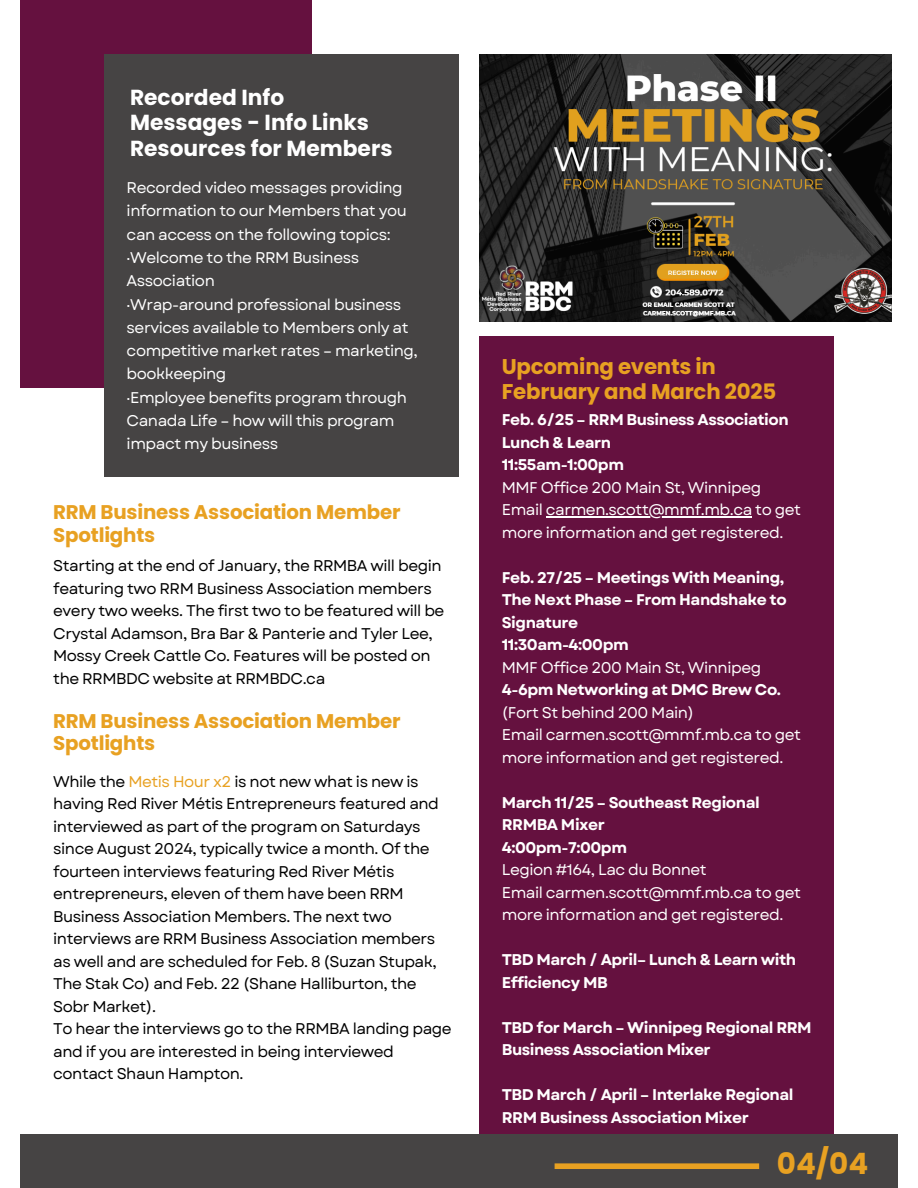
<style>
.page{position:relative;width:918px;height:1188px;background:#fff}
.page>*{position:absolute;margin:0;border:0;box-sizing:border-box;transform-origin:0 0}
.t1{font:700 29.4px "Poppins";color:#e8a122}
.t2{font:700 21.75px/25.8px "Poppins";color:#fff}
.t3{font:700 21.3px/24.8px "Poppins";letter-spacing:-.01em;color:#e8a122}
.t4{font:700 19.8px/22.5px "Poppins";letter-spacing:-.01em;color:#e8a122}
.t5{font:15.45px/22.5px "Garet";letter-spacing:-.03em;color:#000}
.t6{font:15.45px/23.2px "Garet";letter-spacing:-.03em;color:#fff}
.t7{font:700 15.45px/22.5px "Garet";letter-spacing:-.03em;color:#fff}
.s1{color:#e8a122}
.s2{font-weight:400}
</style>
<div class="page">
<div style="left:480px;top:336px;width:354px;height:802px;background:#65113f"></div>
<div style="left:20px;top:0;width:292px;height:388px;background:#65113f"></div>
<div style="left:20px;top:1135px;width:878px;height:53px;background:#464444"></div>
<img style="left:480px;top:54px;width:411px;height:268px">
<div style="left:105px;top:54px;width:354px;height:422px;background:#464444"></div>
<hr style="left:546px;top:517px;width:206px;height:1px;background:#fff">
<div style="left:555px;top:1163px;width:204px;height:6px;background:#e8a122"></div>
<p class="t2" style="left:130px;top:84px;width:264px">Recorded Info<br>Messages - Info Links<br>Resources for Members</p>
<p class="t6" style="left:127px;top:176px;width:282px">Recorded video messages providing information to our Members that you can access on the following topics:</p>
<p class="t6" style="left:127px;top:246px;width:234px">·Welcome to the RRM Business<br>Association</p>
<h2 class="t6" style="left:127px;top:293px;width:293px">·Wrap-around professional business services available to Members only at competitive market rates – marketing, bookkeeping</h2>
<p class="t6" style="left:127px;top:386px;width:282px">·Employee benefits program through<br>Canada Life – how will this program impact my business</p>
<p class="t4" style="left:53px;top:501px;width:349px">RRM Business Association Member<br>Spotlights</p>
<p class="t5" style="left:53px;top:555px;width:393px">Starting at the end of January, the RRMBA will begin featuring two RRM Business Association members every two weeks. The first two to be featured will be Crystal Adamson, Bra Bar &amp; Panterie and Tyler Lee, Mossy Creek Cattle Co. Features will be posted on the RRMBDC website at RRMBDC.ca</p>
<h2 class="t4" style="left:53px;top:710px;width:349px">RRM Business Association Member<br>Spotlights</h2>
<p class="t5" style="left:53px;top:770px;width:387px">While the <span class="s1">Metis Hour x2</span> is not new what is new is having Red River Métis Entrepreneurs featured and interviewed as part of the program on Saturdays since August 2024, typically twice a month. Of the fourteen interviews featuring Red River Métis entrepreneurs, eleven of them have been RRM Business Association Members. The next two interviews are RRM Business Association members as well and are scheduled for Feb. 8 (Suzan Stupak, The Stak Co) and Feb. 22 (Shane Halliburton, the Sobr Market).</p>
<p class="t5" style="left:53px;top:1017px;width:400px">To hear the interviews go to the RRMBA landing page and if you are interested in being interviewed contact Shaun Hampton.</p>
<p class="t3" style="left:502px;top:354px;width:276px">Upcoming events in<br>February and March 2025</p>
<p class="t7" style="left:502px;top:409px;width:288px">Feb. 6/25 – RRM Business Association<br>Lunch &amp; Learn</p>
<p class="t7" style="left:502px;top:454px;width:124px">11:55am-1:00pm</p>
<p class="t6" style="left:502px;top:476px;width:261px">MMF Office 200 Main St, Winnipeg</p>
<p class="t6" style="left:502px;top:498px;width:301px">Email carmen.scott@mmf.mb.ca to get</p>
<p class="t6" style="left:502px;top:521px;width:283px">more information and get registered.</p>
<p class="t7" style="left:502px;top:566px;width:284px">Feb. 27/25 – Meetings With Meaning,</p>
<p class="t7" style="left:502px;top:589px;width:286px">The Next Phase – From Handshake to<br>Signature<br>11:30am-4:00pm</p>
<p class="t6" style="left:502px;top:656px;width:261px">MMF Office 200 Main St, Winnipeg</p>
<p class="t7" style="left:502px;top:679px;width:281px">4-6pm Networking at DMC Brew Co. <span class="s2">(Fort St behind 200 Main)</span></p>
<p class="t6" style="left:502px;top:724px;width:301px;line-height:22.5px">Email carmen.scott@mmf.mb.ca to get more information and get registered.</p>
<p class="t7" style="left:502px;top:791px;width:259px">March 11/25 – Southeast Regional<br>RRMBA Mixer</p>
<p class="t7" style="left:502px;top:836px;width:127px">4:00pm-7:00pm</p>
<p class="t6" style="left:502px;top:858px;width:207px">Legion #164, Lac du Bonnet</p>
<h3 class="t6" style="left:502px;top:881px;width:301px;line-height:22.5px">Email carmen.scott@mmf.mb.ca to get more information and get registered.</h3>
<h3 class="t7" style="left:502px;top:949px;width:296px">TBD March / April– Lunch &amp; Learn with<br>Efficiency MB</h3>
<h3 class="t7" style="left:502px;top:1016px;width:311px">TBD for March – Winnipeg Regional RRM<br>Business Association Mixer</h3>
<h2 class="t7" style="left:502px;top:1084px;width:293px">TBD March / April – Interlake Regional<br>RRM Business Association Mixer</h2>
<h2 class="t1" style="left:777px;top:1143px;width:93px">04/04</h2>
</div>
